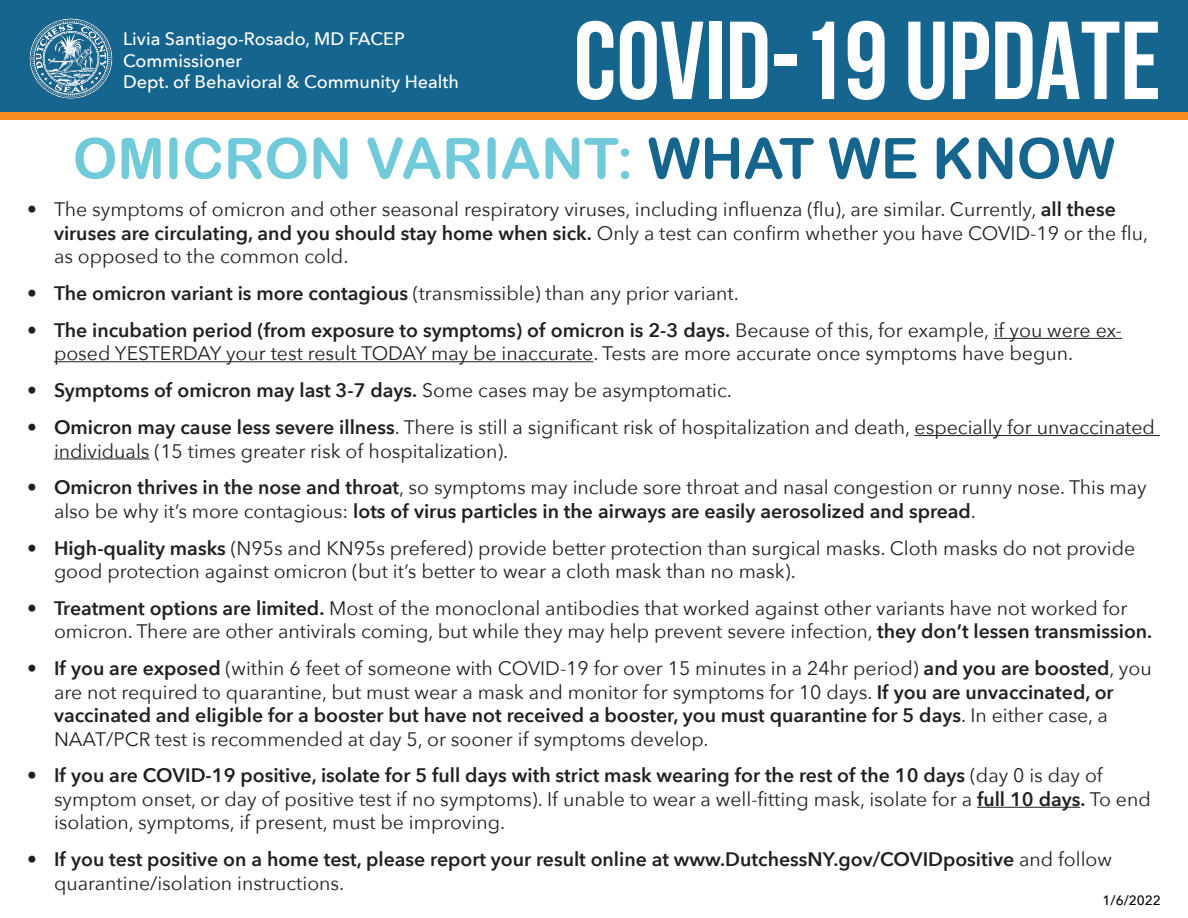
<style>
.page{position:relative;width:1188px;height:918px;background:#fff}
.page>*{position:absolute;margin:0;border:0;box-sizing:border-box;transform-origin:0 0}
.t1{font:700 110.7px "Bebas Neue";color:#fff}
.t2{font:56.4px "Arial Rounded MT Bold";color:#70cad9}
.t3{font:19.5px/23.4px "Avenir Next";color:#231f20}
.t4{font:600 19.5px/23.4px "Avenir Next";color:#231f20}
.t5{font:500 18px "Avenir Next";color:#fff}
.t6{font:500 13.5px "Avenir Next";color:#000}
.s1{color:#15658e}
.s2{font-weight:600}
.s3{font-weight:400}
</style>
<div class="page">
<div style="left:0;top:0;width:1188px;height:116px;background:#15658e"></div>
<div style="left:0;top:112px;width:1188px;height:7px;background:#f68c21"></div>
<hr style="left:994px;top:338px;width:128px;height:1px;background:#231f20">
<hr style="left:54px;top:361px;width:539px;height:1px;background:#231f20">
<hr style="left:915px;top:435px;width:245px;height:1px;background:#231f20">
<hr style="left:54px;top:458px;width:96px;height:1px;background:#231f20">
<hr style="left:977px;top:807px;width:103px;height:1px;background:#231f20">
<img style="left:29px;top:18px;width:84px;height:81px">
<p class="t1" style="left:574px;top:0;width:589px">COVID-19 UPDATE</p>
<p class="t2" style="left:73px;top:125px;width:1044px">OMICRON VARIANT: <span class="s1">WHAT WE KNOW</span></p>
<p class="t3" style="left:54px;top:197px;width:1096px;text-indent:-27px">• The symptoms of omicron and other seasonal respiratory viruses, including influenza (flu), are similar. Currently, <span class="s2">all these viruses are circulating, and you should stay home when sick.</span> Only a test can confirm whether you have COVID-19 or the flu, as opposed to the common cold.</p>
<p class="t3" style="left:27px;top:281px;width:713px"><span class="s2">• The omicron variant is more contagious</span> (transmissible) than any prior variant.</p>
<p class="t3" style="left:54px;top:318px;width:1070px;text-indent:-27px"><span class="s2">• The incubation period (from exposure to symptoms) of omicron is 2-3 days.</span> Because of this, for example, if you were ex&shy;posed YESTERDAY your test result TODAY may be inaccurate. Tests are more accurate once symptoms have begun.</p>
<p class="t4" style="left:27px;top:378px;width:706px">• Symptoms of omicron may last 3-7 days. <span class="s3">Some cases may be asymptomatic.</span></p>
<p class="t3" style="left:54px;top:415px;width:1103px;text-indent:-27px"><span class="s2">• Omicron may cause less severe illness</span>. There is still a significant risk of hospitalization and death, especially for unvaccinated individuals (15 times greater risk of hospitalization).</p>
<p class="t3" style="left:54px;top:475px;width:1094px;text-indent:-27px"><span class="s2">• Omicron thrives in the nose and throat</span>, so symptoms may include sore throat and nasal congestion or runny nose. This may also be why it’s more contagious: <span class="s2">lots of virus particles in the airways are easily aerosolized and spread</span>.</p>
<p class="t3" style="left:54px;top:535px;width:1083px;text-indent:-27px"><span class="s2">• High-quality masks</span> (N95s and KN95s prefered) provide better protection than surgical masks. Cloth masks do not provide good protection against omicron (but it’s better to wear a cloth mask than no mask).</p>
<p class="t3" style="left:54px;top:596px;width:1100px;text-indent:-27px"><span class="s2">• Treatment options are limited.</span> Most of the monoclonal antibodies that worked against other variants have not worked for omicron. There are other antivirals coming, but while they may help prevent severe infection, <span class="s2">they don’t lessen transmission.</span></p>
<p class="t3" style="left:54px;top:656px;width:1099px;text-indent:-27px"><span class="s2">• If you are exposed</span> (within 6 feet of someone with COVID-19 for over 15 minutes in a 24hr period) <span class="s2">and you are boosted</span>, you are not required to quarantine, but must wear a mask and monitor for symptoms for 10 days. <span class="s2">If you are unvaccinated, or vaccinated and eligible for a booster but have not received a booster, you must quarantine for 5 days</span>. In either case, a NAAT/PCR test is recommended at day 5, or sooner if symptoms develop.</p>
<p class="t3" style="left:54px;top:763px;width:1098px;text-indent:-27px"><span class="s2">• If you are COVID-19 positive, isolate for 5 full days with strict mask wearing for the rest of the 10 days</span> (day 0 is day of symptom onset, or day of positive test if no symptoms). If unable to wear a well-fitting mask, isolate for a <span class="s2">full 10 days.</span> To end isolation, symptoms, if present, must be improving.</p>
<p class="t4" style="left:54px;top:847px;width:1060px;text-indent:-27px">• If you test positive on a home test, please report your result online at www.DutchessNY.gov/COVIDpositive <span class="s3">and follow quarantine/isolation instructions.</span></p>
<p class="t5" style="left:123px;top:23px;width:283px">Livia Santiago-Rosado, MD FACEP</p>
<p class="t5" style="left:123px;top:45px;width:121px">Commissioner</p>
<p class="t5" style="left:123px;top:67px;width:337px">Dept. of Behavioral &amp; Community Health</p>
<p class="t6" style="left:1103px;top:888px;width:60px">1/6/2022</p>
</div>
